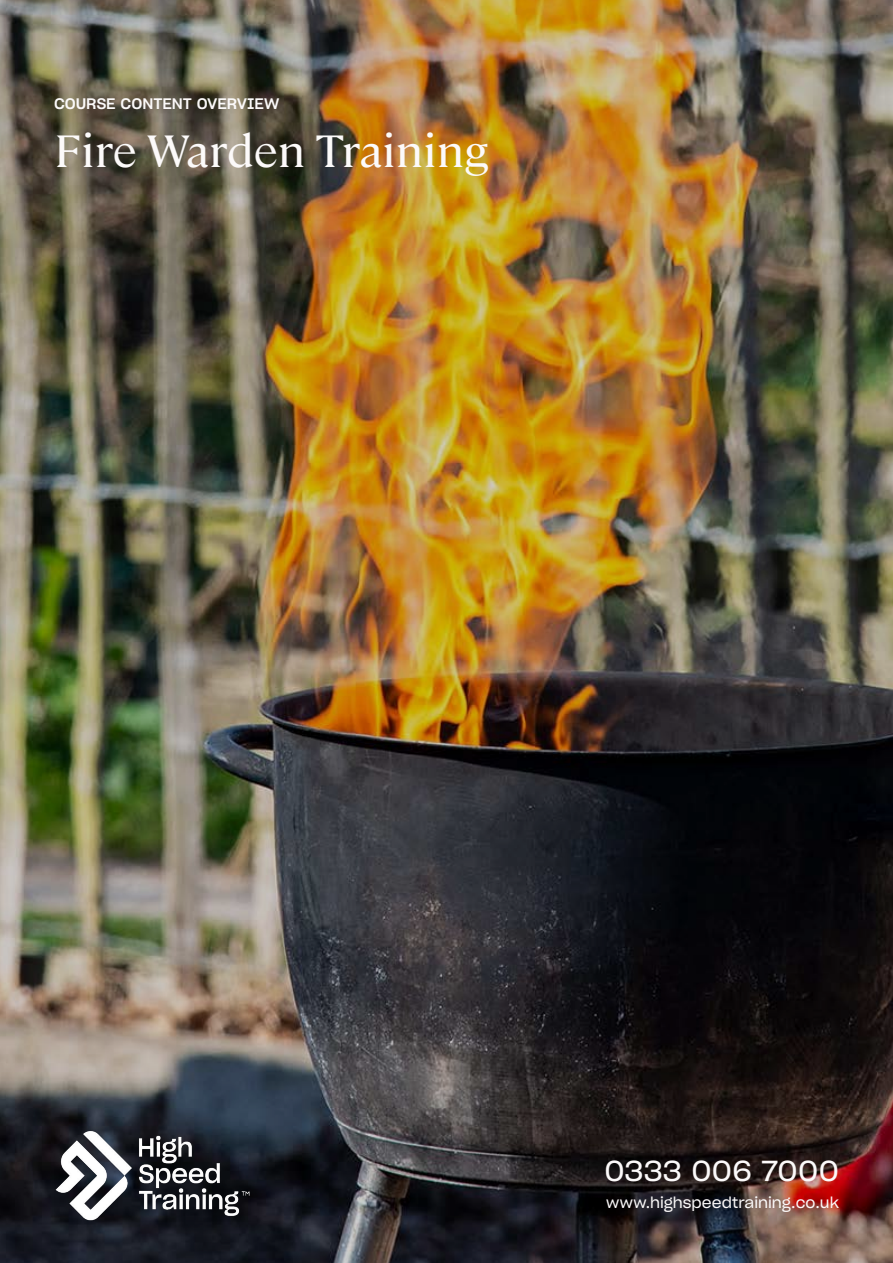
<style>
.page{position:relative;width:893px;height:1263px;background:#fff}
.page>*{position:absolute;margin:0;border:0;box-sizing:border-box;transform-origin:0 0}
.t1{font:45px "Cambon";color:#fcfafa;scale:1.04 1}
.t2{font:28.5px "Sharp Grotesk Book 20";letter-spacing:.005em;color:#fcfafa}
.t3{font:15px "Sharp Grotesk Book 20";color:#fcfafa}
.t4{font:15px "Sharp Grotesk Medium 20";color:#fcfafa;scale:1.04 1}
</style>
<div class="page">
<img style="left:0;top:0;width:893px;height:1263px">
<img style="left:54px;top:1129px;width:196px;height:93px">
<p class="t4" style="left:54px;top:91px;width:218px">COURSE CONTENT OVERVIEW</p>
<h1 class="t1" style="left:54px;top:118px;width:419px">Fire Warden Training</h1>
<h2 class="t2" style="left:604px;top:1148px;width:236px">0333 006 7000</h2>
<p class="t3" style="left:606px;top:1191px;width:234px">www.highspeedtraining.co.uk</p>
</div>
